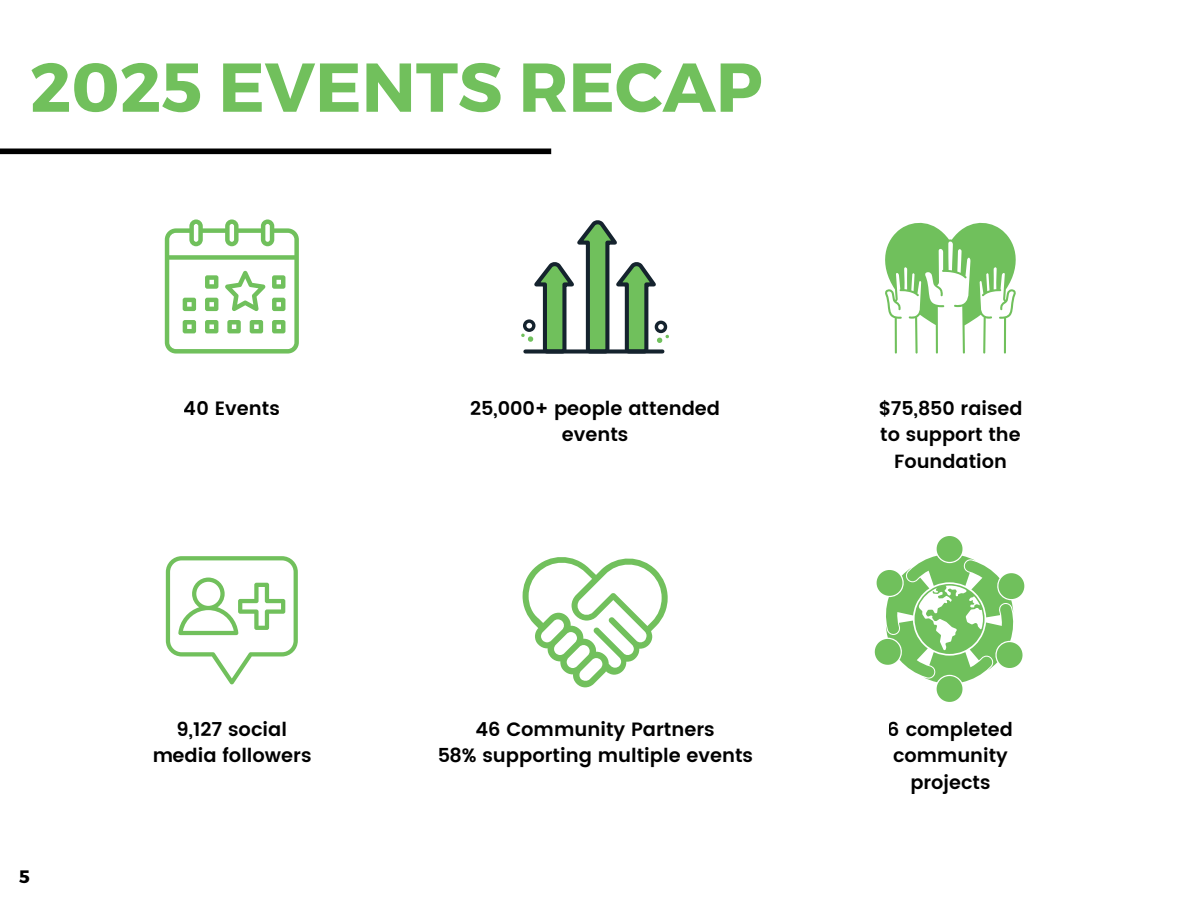
<style>
.page{position:relative;width:1188px;height:918px;background:#fff}
.page>*{position:absolute;margin:0;border:0;box-sizing:border-box;transform-origin:0 0}
.t1{font:700 69px "Montserrat";color:#71c05c}
.t2{font:600 19.2px/26.5px "Poppins";color:#000;text-align:center}
.t3{font:600 19.05px/26.5px "Poppins";color:#000;text-align:center}
.t4{font:700 18px "Montserrat";color:#000}
</style>
<div class="page">
<svg style="left:885px;top:222px;width:131px;height:131px"></svg>
<svg style="left:165px;top:219px;width:134px;height:134px"></svg>
<svg style="left:521px;top:220px;width:148px;height:133px"></svg>
<svg style="left:166px;top:556px;width:131px;height:128px"></svg>
<svg style="left:523px;top:557px;width:145px;height:130px"></svg>
<svg style="left:874px;top:536px;width:151px;height:166px"></svg>
<div style="left:0;top:149px;width:551px;height:5px;background:#000"></div>
<h1 class="t1" style="left:30px;top:42px;width:734px">2025 EVENTS RECAP</h1>
<p class="t2" style="left:184px;top:395px;width:98px">40 Events</p>
<p class="t2" style="left:470px;top:395px;width:252px">25,000+ people attended events</p>
<p class="t3" style="left:878px;top:395px;width:145px">$75,850 raised to support the<br>Foundation</p>
<p class="t4" style="left:19px;top:865px;width:12px">5</p>
<p class="t2" style="left:152px;top:716px;width:161px">9,127 social media followers</p>
<p class="t2" style="left:437px;top:716px;width:317px">46 Community Partners<br>58% supporting multiple events</p>
<p class="t3" style="left:888px;top:716px;width:127px">6 completed community projects</p>
</div>
